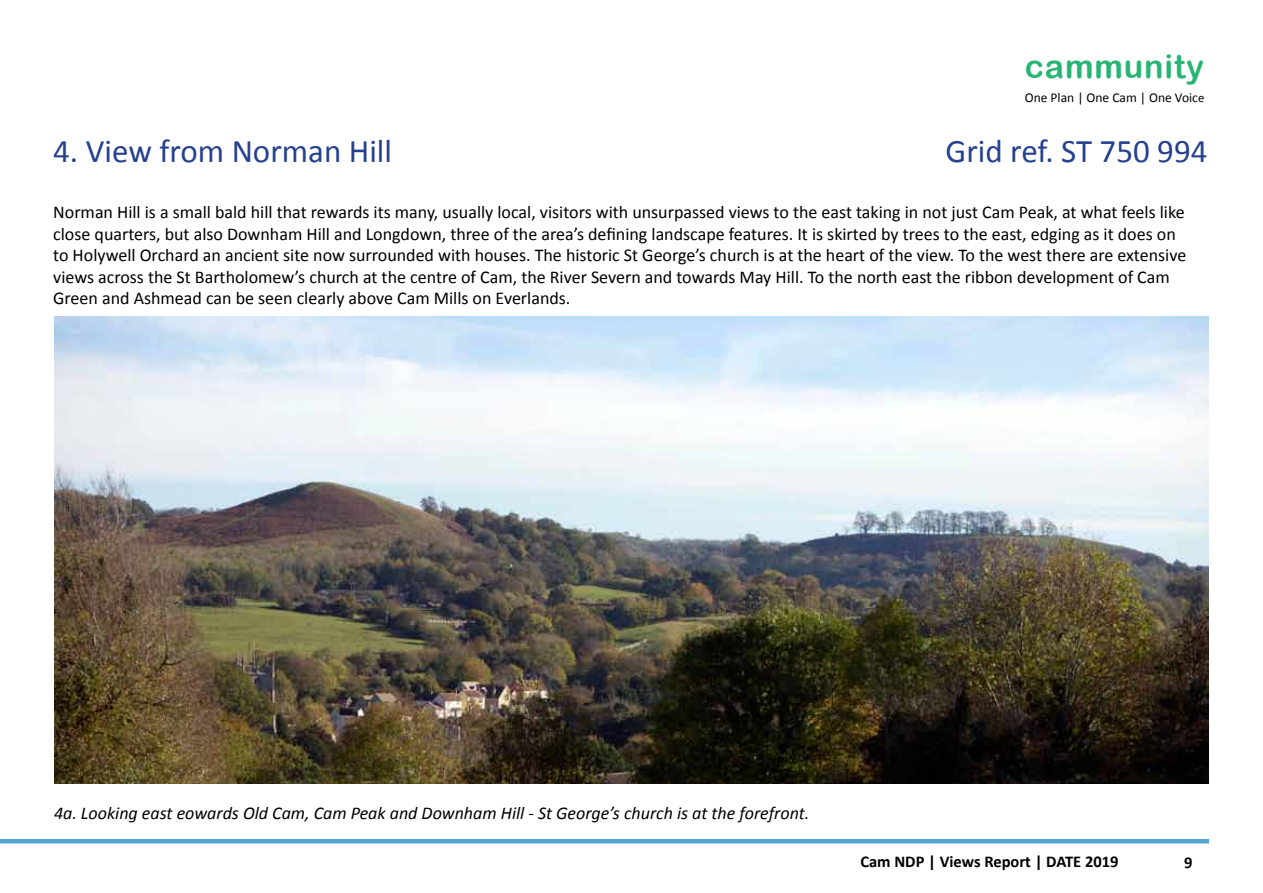
<style>
.page{position:relative;width:1263px;height:893px;background:#fff}
.page>*{position:absolute;margin:0;border:0;box-sizing:border-box;transform-origin:0 0}
.t1{font:33px "Calibri";color:#25408f}
.t2{font:33px "Arial Rounded MT Bold";letter-spacing:.03em;color:#28b573}
.t3{font:18px/21.6px "Calibri";color:#000}
.t4{font:italic 18px "Calibri";color:#000}
.t5{font:700 16.5px "Calibri";color:#000}
.t6{font:13.5px "Calibri";color:#000}
.s1{font-size:12.75px}
</style>
<div class="page">
<hr style="left:0;top:839px;width:1209px;height:4px;background:#51a5d0">
<img style="left:55px;top:316px;width:1153px;height:467px">
<h1 class="t2" style="left:1025px;top:47px;width:181px">cammunity</h1>
<p class="t6" style="left:1025px;top:89px;width:181px">One Plan | One Cam | One Voic<span class="s1">e</span></p>
<h1 class="t1" style="left:53px;top:130px;width:340px">4. View from Norman Hill</h1>
<h1 class="t1" style="left:945px;top:130px;width:263px">Grid ref. ST 750 994</h1>
<p class="t3" style="left:53px;top:201px;width:1134px">Norman Hill is a small bald hill that rewards its many, usually local, visitors with unsurpassed views to the east taking in not just Cam Peak, at what feels like close quarters, but also Downham Hill and Longdown, three of the area’s defining landscape features. It is skirted by trees to the east, edging as it does on to Holywell Orchard an ancient site now surrounded with houses. The historic St George’s church is at the heart of the view. To the west there are extensive views across the St Bartholomew’s church at the centre of Cam, the River Severn and towards May Hill. To the north east the ribbon development of Cam Green and Ashmead can be seen clearly above Cam Mills on Everlands.</p>
<p class="t4" style="left:54px;top:800px;width:757px">4a. Looking east eowards Old Cam, Cam Peak and Downham Hill - St George’s church is at the forefront.</p>
<p class="t5" style="left:860px;top:851px;width:260px">Cam NDP | Views Report | DATE 2019</p>
<p class="t5" style="left:1184px;top:852px;width:10px">9</p>
</div>
